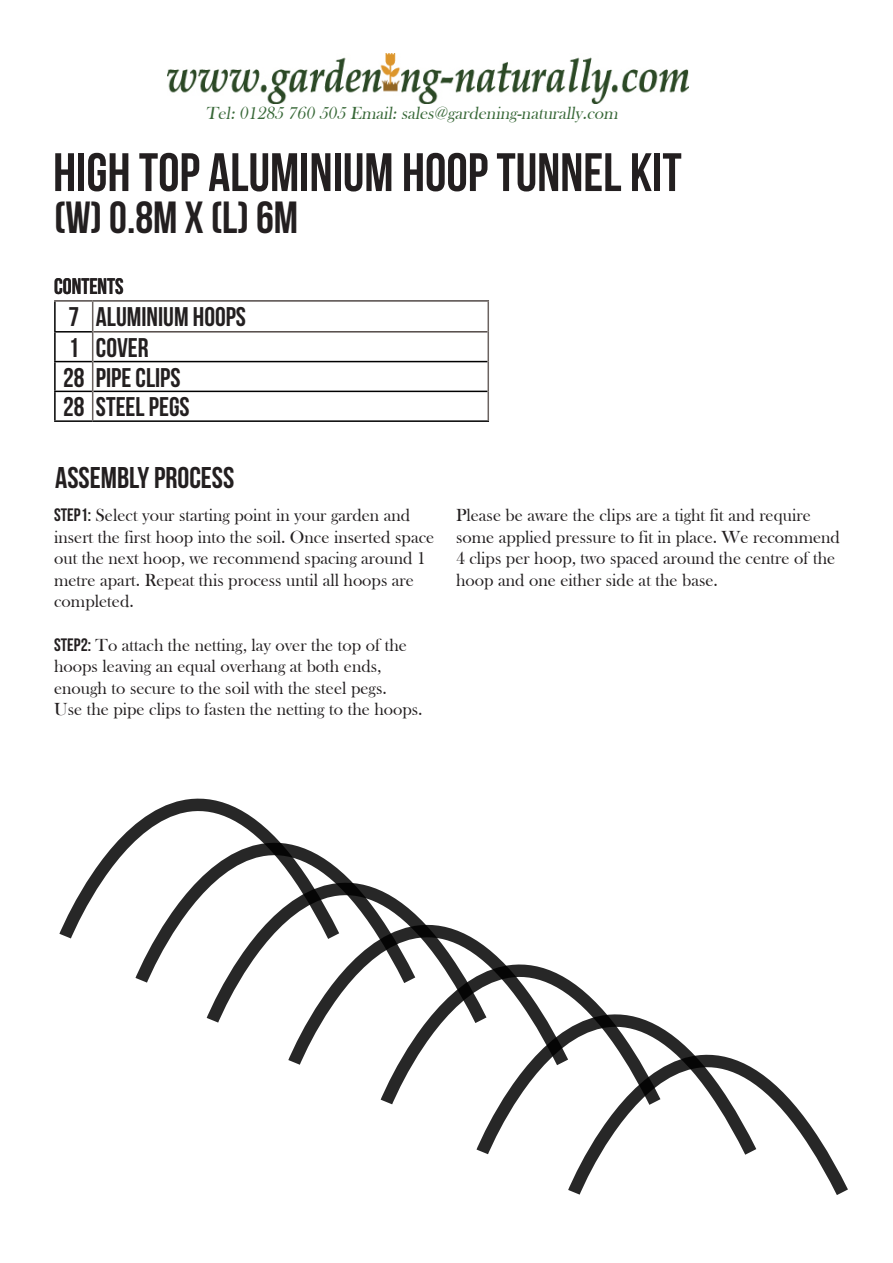
<style>
.page{position:relative;width:893px;height:1263px;background:#fff}
.page>*{position:absolute;margin:0;border:0;box-sizing:border-box;transform-origin:0 0}
.t1{font:54px "Bebas Neue";color:#231f20}
.t2{font:45px "Bebas Neue";color:#231f20}
.t3{font:30px "Bebas Neue";color:#231f20}
.t4{font:27px "Bebas Neue";color:#231f20}
.t5{font:22.5px "Bebas Neue";color:#231f20}
.t6{font:18px/21.6px "Bask Old Face";color:#231f20}
.t7{font:italic 18px "Bask Old Face";color:#396939}
.s1{font-family:"Bebas Neue"}
</style>
<div class="page">
<img style="left:167px;top:54px;width:521px;height:50px">
<hr style="left:93px;top:300px;width:396px;height:2px;background:#524a47">
<hr style="left:487px;top:302px;width:2px;height:30px;background:#6b6360">
<hr style="left:54px;top:331px;width:38px;height:2px;background:#000">
<hr style="left:54px;top:361px;width:38px;height:1px;background:#000">
<hr style="left:93px;top:361px;width:394px;height:1px;background:#000">
<hr style="left:54px;top:391px;width:38px;height:1px;background:#000">
<hr style="left:93px;top:391px;width:394px;height:1px;background:#000">
<hr style="left:54px;top:420px;width:39px;height:2px;background:#000">
<hr style="left:93px;top:420px;width:396px;height:2px;background:#000">
<hr style="left:93px;top:331px;width:394px;height:2px;background:#524a47">
<hr style="left:487px;top:332px;width:2px;height:30px;background:#6b6360">
<hr style="left:487px;top:362px;width:2px;height:29px;background:#6b6360">
<hr style="left:487px;top:391px;width:2px;height:29px;background:#6b6360">
<hr style="left:54px;top:300px;width:39px;height:2px;background:#524a47">
<hr style="left:54px;top:302px;width:2px;height:29px;background:#000">
<hr style="left:54px;top:333px;width:2px;height:28px;background:#000">
<hr style="left:54px;top:362px;width:2px;height:29px;background:#000">
<hr style="left:54px;top:392px;width:2px;height:28px;background:#000">
<hr style="left:92px;top:302px;width:1px;height:30px;background:#6b6360">
<hr style="left:92px;top:332px;width:1px;height:30px;background:#6b6360">
<svg style="left:92px;top:362px;width:1px;height:58px"></svg>
<svg style="left:59px;top:798px;width:789px;height:397px"></svg>
<p class="t7" style="left:206px;top:103px;width:417px">Tel: 01285 760 505 Email: sales@gardening-naturally.com</p>
<p class="t1" style="left:53px;top:143px;width:630px">HIGH TOP ALUMINIUM HOOP TUNNEL KIT</p>
<p class="t2" style="left:54px;top:193px;width:246px">(W) 0.8M X (L) 6M</p>
<p class="t5" style="left:54px;top:273px;width:71px">CONTENTS</p>
<p class="t4" style="left:68px;top:302px;width:12px">7</p>
<p class="t4" style="left:96px;top:302px;width:152px">ALUMINIUM HOOPS</p>
<p class="t4" style="left:68px;top:333px;width:12px">1</p>
<p class="t4" style="left:96px;top:333px;width:54px">COVER</p>
<p class="t4" style="left:63px;top:362px;width:119px">28 PIPE CLIPS</p>
<p class="t4" style="left:63px;top:392px;width:128px">28 STEEL PEGS</p>
<p class="t3" style="left:55px;top:461px;width:181px">ASSEMBLY PROCESS</p>
<p class="t6" style="left:54px;top:505px;width:382px"><span class="s1">STEP1:</span> Select your starting point in your garden and insert the first hoop into the soil. Once inserted space out the next hoop, we recommend spacing around 1 metre apart. Repeat this process until all hoops are completed.</p>
<p class="t6" style="left:54px;top:634px;width:354px"><span class="s1">STEP2:</span> To attach the netting, lay over the top of the hoops leaving an equal overhang at both ends, enough to secure to the soil with the steel pegs.</p>
<p class="t6" style="left:54px;top:699px;width:370px">Use the pipe clips to fasten the netting to the hoops.</p>
<p class="t6" style="left:456px;top:505px;width:385px">Please be aware the clips are a tight fit and require some applied pressure to fit in place. We recommend 4 clips per hoop, two spaced around the centre of the hoop and one either side at the base.</p>
</div>
